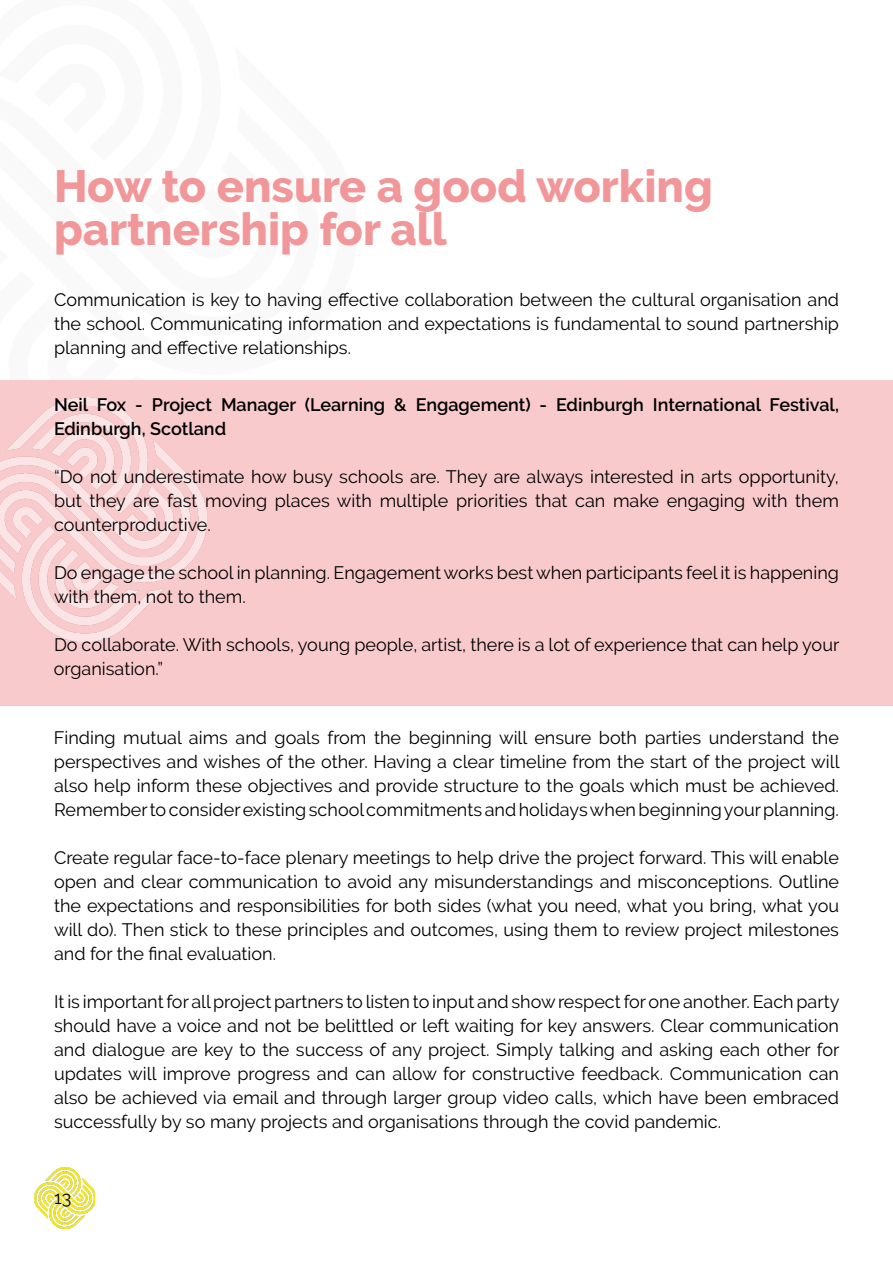
<style>
.page{position:relative;width:893px;height:1263px;background:#fff}
.page>*{position:absolute;margin:0;border:0;box-sizing:border-box;transform-origin:0 0}
.t1{font:800 45px/43.5px "Raleway";color:#f29799}
.t2{font:18px/24px "Raleway";color:#000;text-align:justify}
.t3{font:600 18px/24px "Raleway";color:#000}
</style>
<div class="page">
<img style="left:34px;top:1167px;width:61px;height:62px">
<div style="left:0;top:381px;width:893px;height:325px;background:#f9cacc"></div>
<img style="left:0;top:398px;width:207px;height:243px">
<h1 class="t1" style="left:54px;top:164px;width:660px">How to ensure a good working partnership for all</h1>
<p class="t2" style="left:54px;top:288px;width:786px">Communication is key to having effective collaboration between the cultural organisation and the school. Communicating information and expectations is fundamental to sound partnership planning and effective relationships.</p>
<p class="t3" style="left:54px;top:393px;width:786px">Neil Fox - Project Manager (Learning &amp; Engagement) - Edinburgh International Festival,<br>Edinburgh, Scotland</p>
<p class="t2" style="left:54px;top:465px;width:786px">“Do not underestimate how busy schools are. They are always interested in arts opportunity, but they are fast moving places with multiple priorities that can make engaging with them counterproductive.</p>
<p class="t2" style="left:54px;top:561px;width:786px">Do engage the school in planning. Engagement works best when participants feel it is happening with them, not to them.</p>
<p class="t2" style="left:54px;top:633px;width:787px">Do collaborate. With schools, young people, artist, there is a lot of experience that can help your organisation.”</p>
<p class="t2" style="left:54px;top:726px;width:787px">Finding mutual aims and goals from the beginning will ensure both parties understand the perspectives and wishes of the other. Having a clear timeline from the start of the project will also help inform these objectives and provide structure to the goals which must be achieved.<br>Remember to consider existing school commitments and holidays when beginning your planning.</p>
<p class="t2" style="left:54px;top:846px;width:786px">Create regular face-to-face plenary meetings to help drive the project forward. This will enable open and clear communication to avoid any misunderstandings and misconceptions. Outline the expectations and responsibilities for both sides (what you need, what you bring, what you will do). Then stick to these principles and outcomes, using them to review project milestones and for the final evaluation.</p>
<p class="t2" style="left:54px;top:990px;width:787px">It is important forallproject partners to listen to input and showrespectforone another. Each party should have a voice and not be belittled or left waiting for key answers. Clear communication and dialogue are key to the success of any project. Simply talking and asking each other for updates will improve progress and can allow for constructive feedback. Communication can also be achieved via email and through larger group video calls, which have been embraced successfully by so many projects and organisations through the covid pandemic.</p>
<p class="t2" style="left:54px;top:1185px;width:19px">13</p>
</div>
